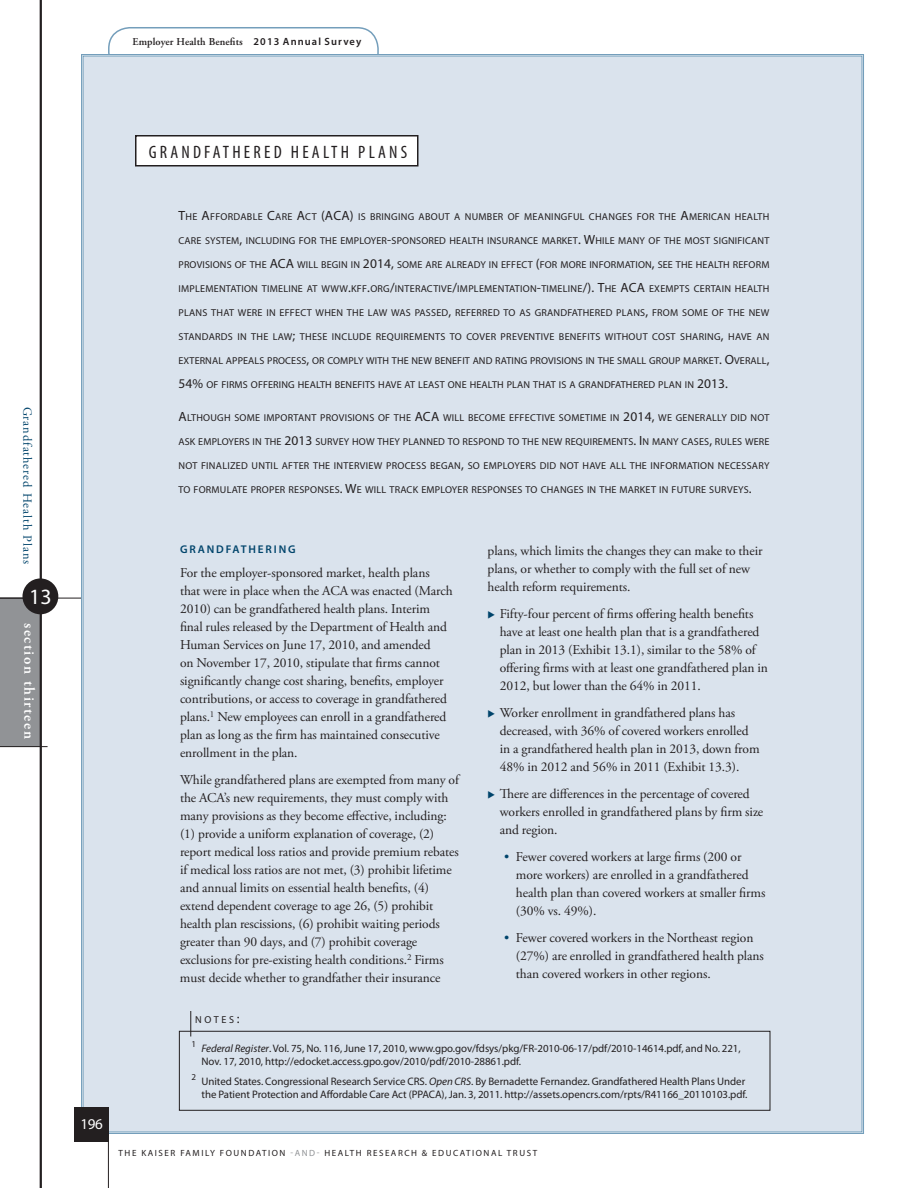
<style>
.page{position:relative;width:918px;height:1188px;background:#fff}
.page>*{position:absolute;margin:0;border:0;box-sizing:border-box;transform-origin:0 0}
.t1{font:21.9px "Myriad Pro";color:#fff}
.t2{font:condensed 18px "Myriad Pro";letter-spacing:.18em;color:#231f20}
.t3{font:600 15px "Adobe Garamond Pro";letter-spacing:.1em;color:#fff}
.t4{font:15px "Myriad Pro";color:#fff}
.t5{font:13.5px/18px "Adobe Garamond Pro";letter-spacing:-.005em;color:#231f20}
.t6{font:12.3px "Adobe Garamond Pro";letter-spacing:.055em;color:#00446b}
.t7{font:600 11.25px "Myriad Pro";letter-spacing:.165em;color:#00446b}
.t8{font:10.8px/13.5px "Myriad Pro";letter-spacing:-.005em;color:#231f20}
.t9{font:600 10.5px "Adobe Garamond Pro";letter-spacing:.01em;color:#231f20}
.t10{font:10.2px "Myriad Pro";letter-spacing:.265em;color:#231f20}
.t11{font:10.05px "Myriad Pro";letter-spacing:.02em;color:#231f20}
.t12{font:9px "Myriad Pro";letter-spacing:.17em;color:#231f20}
.s1{font-family:"Myriad Pro"}
.s2{font-size:13.35px}
.s3{font-size:13.5px}
.s4{color:#00446b}
.s5{font-style:italic}
.s6{color:#919396}
</style>
<div class="page">
<div style="left:0;top:598px;width:41px;height:149px;background:#919396"></div>
<hr style="left:0;top:598px;width:95px;height:1px;background:#231f20">
<hr style="left:40px;top:0;width:2px;height:1188px;background:#231f20">
<hr style="left:0;top:746px;width:48px;height:1px;background:#231f20">
<div style="left:22px;top:578px;width:36px;height:36px;background:#231f20;border-radius:50%"></div>
<div style="left:108px;top:27px;width:271px;height:47px;border:2px solid #749ebb;border-radius:21px"></div>
<div style="left:80px;top:53px;width:784px;height:1081px;background:#dae3ed"></div>
<div style="left:74px;top:1107px;width:35px;height:34px;background:#231f20"></div>
<hr style="left:108px;top:1107px;width:1px;height:81px;background:#231f20">
<div style="left:136px;top:136px;width:282px;height:30px;background:#fff"></div>
<div style="left:135px;top:135px;width:283px;height:31px;border:2px solid #231f20"></div>
<div style="left:179px;top:1031px;width:591px;height:79px;border:1px solid #231f20"></div>
<svg style="left:191px;top:1011px;width:1px;height:25px"></svg>
<p class="t9" style="left:133px;top:38px;width:230px">Employer Health Benefits <span class="s1">2013 Annual Survey</span></p>
<p class="t6" style="left:32px;top:407px;width:159px;rotate:90deg">Grandfathered Health Plans</p>
<h1 class="t1" style="left:29px;top:589px;width:24px">13</h1>
<p class="t3" style="left:35px;top:623px;width:117px;rotate:90deg">section thirteen</p>
<h2 class="t2" style="left:149px;top:145px;width:260px">GRANDFATHERED HEALTH PLANS</h2>
<p class="t11" style="left:178px;top:213px;width:593px"><span class="s2">T</span>HE <span class="s2">A</span>FFORDABLE <span class="s2">C</span>ARE <span class="s2">A</span>CT <span class="s2">(ACA)</span> IS BRINGING ABOUT A NUMBER OF MEANINGFUL CHANGES FOR THE <span class="s2">A</span>MERICAN HEALTH</p>
<p class="t11" style="left:178px;top:237px;width:592px">CARE SYSTEM<span class="s2">,</span> INCLUDING FOR THE EMPLOYER<span class="s2">-</span>SPONSORED HEALTH INSURANCE MARKET<span class="s2">. W</span>HILE MANY OF THE MOST SIGNIFICANT</p>
<p class="t11" style="left:178px;top:261px;width:592px">PROVISIONS OF THE <span class="s2">ACA</span> WILL BEGIN IN <span class="s2">2014,</span> SOME ARE ALREADY IN EFFECT <span class="s2">(</span>FOR MORE INFORMATION<span class="s2">,</span> SEE THE HEALTH REFORM</p>
<p class="t11" style="left:178px;top:285px;width:593px">IMPLEMENTATION TIMELINE AT WWW<span class="s2">.</span>KFF<span class="s2">.</span>ORG<span class="s2">/</span>INTERACTIVE<span class="s2">/</span>IMPLEMENTATION<span class="s2">-</span>TIMELINE<span class="s2">/). T</span>HE <span class="s2">ACA</span> EXEMPTS CERTAIN HEALTH</p>
<p class="t11" style="left:178px;top:309px;width:593px">PLANS THAT WERE IN EFFECT WHEN THE LAW WAS PASSED<span class="s2">,</span> REFERRED TO AS GRANDFATHERED PLANS<span class="s2">,</span> FROM SOME OF THE NEW</p>
<p class="t11" style="left:178px;top:333px;width:592px">STANDARDS IN THE LAW<span class="s2">;</span> THESE INCLUDE REQUIREMENTS TO COVER PREVENTIVE BENEFITS WITHOUT COST SHARING<span class="s2">,</span> HAVE AN</p>
<p class="t11" style="left:178px;top:357px;width:593px">EXTERNAL APPEALS PROCESS<span class="s2">,</span> OR COMPLY WITH THE NEW BENEFIT AND RATING PROVISIONS IN THE SMALL GROUP MARKET<span class="s2">. O</span>VERALL<span class="s2">,</span></p>
<p class="t11" style="left:178px;top:381px;width:551px"><span class="s2">54%</span> OF FIRMS OFFERING HEALTH BENEFITS HAVE AT LEAST ONE HEALTH PLAN THAT IS A GRANDFATHERED PLAN IN <span class="s2">2013.</span></p>
<p class="t11" style="left:178px;top:414px;width:593px"><span class="s2">A</span>LTHOUGH SOME IMPORTANT PROVISIONS OF THE <span class="s2">ACA</span> WILL BECOME EFFECTIVE SOMETIME IN <span class="s2">2014,</span> WE GENERALLY DID NOT</p>
<p class="t11" style="left:178px;top:438px;width:593px">ASK EMPLOYERS IN THE <span class="s2">2013</span> SURVEY HOW THEY PLANNED TO RESPOND TO THE NEW REQUIREMENTS<span class="s2">. I</span>N MANY CASES<span class="s2">,</span> RULES WERE</p>
<p class="t11" style="left:178px;top:462px;width:592px">NOT FINALIZED UNTIL AFTER THE INTERVIEW PROCESS BEGAN<span class="s2">,</span> SO EMPLOYERS DID NOT HAVE ALL THE INFORMATION NECESSARY</p>
<p class="t11" style="left:178px;top:486px;width:575px">TO FORMULATE PROPER RESPONSES<span class="s2">. W</span>E WILL TRACK EMPLOYER RESPONSES TO CHANGES IN THE MARKET IN FUTURE SURVEYS<span class="s2">.</span></p>
<p class="t4" style="left:80px;top:1118px;width:24px">196</p>
<p class="t7" style="left:180px;top:545px;width:117px">GRANDFATHERING</p>
<p class="t5" style="left:180px;top:565px;width:274px">For the employer-sponsored market, health plans that were in place when the ACA was enacted (March 2010) can be grandfathered health plans. Interim final rules released by the Department of Health and Human Services on June 17, 2010, and amended<br>on November 17, 2010, stipulate that firms cannot significantly change cost sharing, benefits, employer contributions, or access to coverage in grandfathered plans.<sup>1</sup> New employees can enroll in a grandfathered plan as long as the firm has maintained consecutive enrollment in the plan.</p>
<p class="t5" style="left:180px;top:772px;width:282px">While grandfathered plans are exempted from many of the ACA’s new requirements, they must comply with many provisions as they become effective, including: (1) provide a uniform explanation of coverage, (2) report medical loss ratios and provide premium rebates if medical loss ratios are not met, (3) prohibit lifetime and annual limits on essential health benefits, (4) extend dependent coverage to age 26, (5) prohibit health plan rescissions, (6) prohibit waiting periods greater than 90 days, and (7) prohibit coverage exclusions for pre-existing health conditions.<sup>2</sup> Firms must decide whether to grandfather their insurance</p>
<p class="t10" style="left:195px;top:1016px;width:46px">NOTES<span class="s3">:</span></p>
<p class="t5" style="left:488px;top:543px;width:276px">plans, which limits the changes they can make to their plans, or whether to comply with the full set of new health reform requirements.</p>
<p class="t5" style="left:500px;top:606px;width:270px;text-indent:-12px"><span class="s4">◆</span> Fifty-four percent of firms offering health benefits have at least one health plan that is a grandfathered plan in 2013 (Exhibit 13.1), similar to the 58% of offering firms with at least one grandfathered plan in 2012, but lower than the 64% in 2011.</p>
<p class="t5" style="left:500px;top:705px;width:262px;text-indent:-12px"><span class="s4">◆</span> Worker enrollment in grandfathered plans has decreased, with 36% of covered workers enrolled in a grandfathered health plan in 2013, down from 48% in 2012 and 56% in 2011 (Exhibit 13.3).</p>
<p class="t5" style="left:500px;top:786px;width:265px;text-indent:-12px"><span class="s4">◆</span> There are differences in the percentage of covered workers enrolled in grandfathered plans by firm size and region.</p>
<p class="t5" style="left:516px;top:849px;width:251px;text-indent:-12px"><span class="s4">•</span> Fewer covered workers at large firms (200 or more workers) are enrolled in a grandfathered health plan than covered workers at smaller firms (30% vs. 49%).</p>
<p class="t5" style="left:516px;top:930px;width:250px;text-indent:-12px"><span class="s4">•</span> Fewer covered workers in the Northeast region (27%) are enrolled in grandfathered health plans than covered workers in other regions.</p>
<p class="t8" style="left:202px;top:1042px;width:541px;text-indent:-10px"><sup>1</sup> <span class="s5">Federal Register</span>. Vol. 75, No. 116, June 17, 2010, www.gpo.gov/fdsys/pkg/FR-2010-06-17/pdf/2010-14614.pdf, and No. 221,<br>Nov. 17, 2010, http://edocket.access.gpo.gov/2010/pdf/2010-28861.pdf.</p>
<p class="t8" style="left:192px;top:1075px;width:558px;text-align:right"><sup>2</sup> United States. Congressional Research Service CRS. <span class="s5">Open CRS</span>. By Bernadette Fernandez. Grandfathered Health Plans Under the Patient Protection and Affordable Care Act (PPACA), Jan. 3, 2011. http://assets.opencrs.com/rpts/R41166_20110103.pdf.</p>
<p class="t12" style="left:119px;top:1149px;width:420px">THE KAISER FAMILY FOUNDATION <span class="s6">-AND-</span> HEALTH RESEARCH &amp; EDUCATIONAL TRUST</p>
</div>
